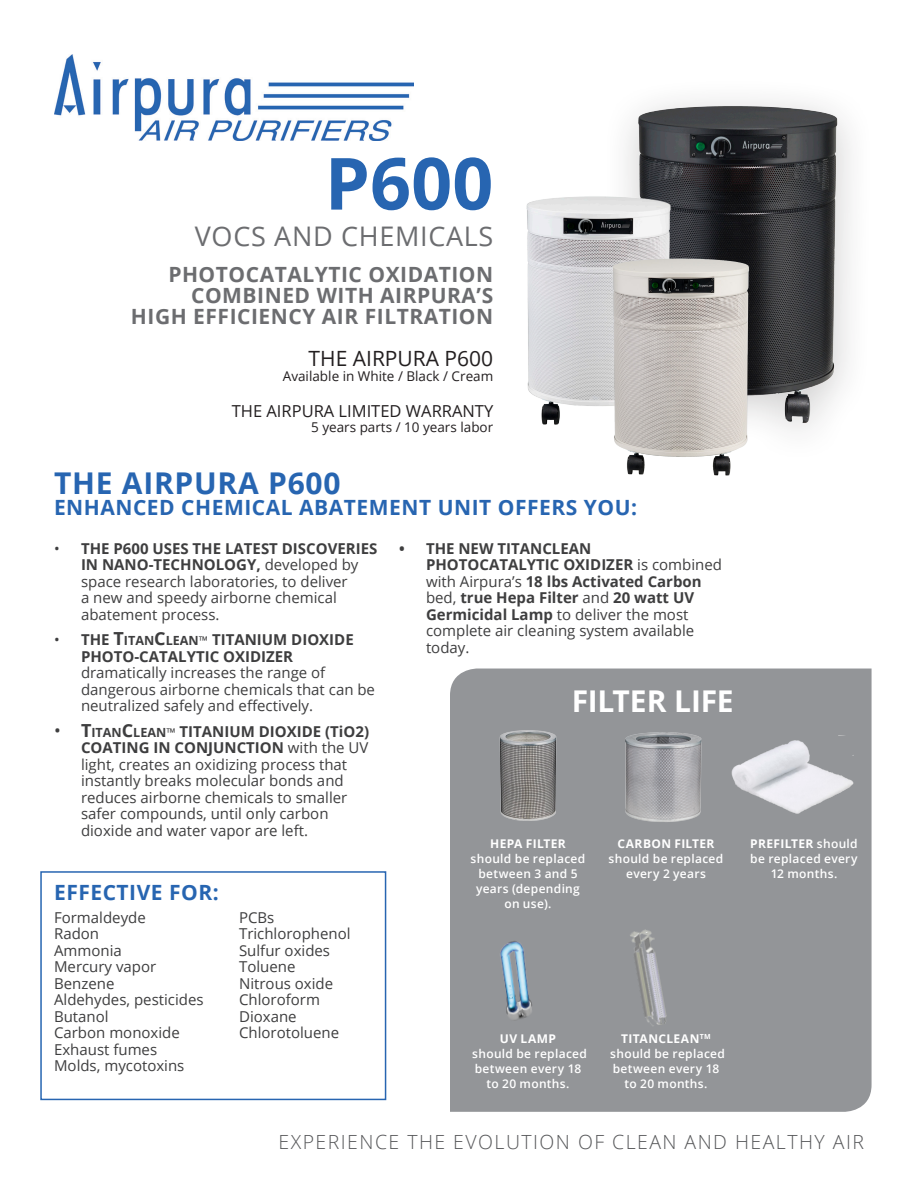
<style>
.page{position:relative;width:918px;height:1188px;background:#fff}
.page>*{position:absolute;margin:0;border:0;box-sizing:border-box;transform-origin:0 0}
.t1{font:700 72px "Open Sans";color:#2765b1}
.TITRE{font:700 30px "Open Sans";letter-spacing:.025em;color:#2765b1}
.Aligné_gauche{font:700 30px "Open Sans";letter-spacing:-.005em;color:#fff}
.t2{font:27px "Open Sans";letter-spacing:.025em;color:#6c6d70}
.t3{font:700 21px/21px "Open Sans";letter-spacing:.025em;color:#6c6d70;text-align:right}
.TITRE-2{font:700 21px "Open Sans";letter-spacing:.025em;color:#2765b1}
.t4{font:21px "Open Sans";color:#231f20}
.titre_blu{font:700 21px "Open Sans";letter-spacing:.025em;color:#2765b1}
.t5{font:300 19.5px "Open Sans";letter-spacing:.075em;color:#57585a}
.t6{font:16.5px "Open Sans";color:#231f20}
.t7{font:15px/16.5px "Open Sans";color:#3e3e3f}
.t8{font:700 15px/16.5px "Open Sans";color:#3e3e3f}
.t9{font:13.5px "Open Sans";color:#231f20}
.Aligné_gauche-2{font:600 12px/15px "Open Sans";letter-spacing:.025em;color:#fff;text-align:center}
.s1{font-weight:700}
.s2{font-weight:700;font-size:18px}
.s3{font-weight:700;font-size:12.6px}
.s4{font-size:12px}
.s5{font-size:18px}
.s6{font-weight:400}
</style>
<div class="page">
<div style="left:450px;top:669px;width:422px;height:443px;background:#939598"></div>
<img style="left:54px;top:54px;width:360px;height:86px">
<img style="left:625px;top:100px;width:226px;height:331px">
<img style="left:526px;top:189px;width:155px;height:236px">
<img style="left:591px;top:240px;width:174px;height:236px">
<img style="left:617px;top:725px;width:93px;height:101px">
<img style="left:493px;top:726px;width:70px;height:95px">
<img style="left:730px;top:736px;width:127px;height:83px">
<img style="left:489px;top:933px;width:55px;height:95px">
<img style="left:629px;top:928px;width:41px;height:99px">
<div style="left:40px;top:871px;width:346px;height:229px;border:2px solid #2765b1"></div>
<p class="t1" style="left:325px;top:133px;width:170px">P600</p>
<p class="t2" style="left:195px;top:217px;width:300px">VOCS AND CHEMICALS</p>
<p class="t3" style="left:168px;top:263px;width:326px">PHOTOCATALYTIC OXIDATION</p>
<p class="t3" style="left:131px;top:284px;width:364px">COMBINED WITH AIRPURA’S<br>HIGH EFFICIENCY AIR FILTRATION</p>
<p class="t4" style="left:309px;top:344px;width:186px">THE AIRPURA P600</p>
<p class="t9" style="left:283px;top:366px;width:212px">Available in White / Black / Cream</p>
<p class="t6" style="left:232px;top:399px;width:263px">THE AIRPURA LIMITED WARRANTY</p>
<p class="t9" style="left:311px;top:417px;width:184px">5 years parts / 10 years labor</p>
<p class="TITRE" style="left:54px;top:462px;width:288px">THE AIRPURA P600</p>
<p class="TITRE-2" style="left:54px;top:492px;width:585px">ENHANCED CHEMICAL ABATEMENT UNIT OFFERS YOU:</p>
<p class="t7" style="left:81px;top:540px;width:298px;text-indent:-27px">• <span class="s1">THE P600 USES THE LATEST DISCOVERIES IN NANO-TECHNOLOGY,</span> developed by space research laboratories, to deliver<br>a new and speedy airborne chemical abatement process.</p>
<p class="t7" style="left:81px;top:631px;width:296px;text-indent:-27px">• <span class="s1">THE</span> <span class="s2">T</span><span class="s3">ITAN</span><span class="s2">C</span><span class="s3">LEAN</span><span class="s4">™</span> <span class="s1">TITANIUM DIOXIDE PHOTO-CATALYTIC OXIDIZER </span>dramatically increases the range of dangerous airborne chemicals that can be neutralized safely and effectively.</p>
<p class="t7" style="left:81px;top:723px;width:290px;text-indent:-27px"><span class="s5">•</span> <span class="s2">T</span><span class="s3">ITAN</span><span class="s2">C</span><span class="s3">LEAN</span><span class="s4">™</span> <span class="s1">TITANIUM DIOXIDE (TiO2)<br>COATING IN CONJUNCTION</span> with the UV light, creates an oxidizing process that instantly breaks molecular bonds and reduces airborne chemicals to smaller safer compounds, until only carbon dioxide and water vapor are left.</p>
<p class="titre_blu" style="left:54px;top:878px;width:166px">EFFECTIVE FOR:</p>
<p class="t7" style="left:54px;top:909px;width:93px">Formaldeyde</p>
<p class="t7" style="left:54px;top:925px;width:47px">Radon</p>
<p class="t7" style="left:54px;top:942px;width:69px">Ammonia</p>
<p class="t7" style="left:54px;top:958px;width:104px">Mercury vapor</p>
<p class="t7" style="left:54px;top:975px;width:62px">Benzene</p>
<p class="t7" style="left:54px;top:991px;width:151px">Aldehydes, pesticides</p>
<p class="t7" style="left:54px;top:1008px;width:56px">Butanol</p>
<p class="t7" style="left:54px;top:1024px;width:127px">Carbon monoxide</p>
<p class="t7" style="left:54px;top:1041px;width:105px">Exhaust fumes</p>
<p class="t7" style="left:54px;top:1057px;width:132px">Molds, mycotoxins</p>
<p class="t7" style="left:239px;top:909px;width:37px">PCBs</p>
<p class="t7" style="left:239px;top:925px;width:113px">Trichlorophenol</p>
<p class="t7" style="left:239px;top:942px;width:93px">Sulfur oxides</p>
<p class="t7" style="left:239px;top:958px;width:58px">Toluene</p>
<p class="t7" style="left:239px;top:975px;width:96px">Nitrous oxide</p>
<p class="t7" style="left:239px;top:991px;width:82px">Chloroform</p>
<p class="t7" style="left:239px;top:1008px;width:59px">Dioxane</p>
<p class="t7" style="left:239px;top:1024px;width:102px">Chlorotoluene</p>
<p class="t8" style="left:426px;top:540px;width:298px;text-indent:-27px">• THE NEW TITANCLEAN<br>PHOTOCATALYTIC OXIDIZER <span class="s6">is combined with Airpura’s</span> 18 lbs Activated Carbon <span class="s6">bed,</span> true Hepa Filter <span class="s6">and</span> 20 watt UV<br>Germicidal Lamp <span class="s6">to deliver the most complete air cleaning system available today.</span></p>
<p class="Aligné_gauche" style="left:572px;top:680px;width:163px">FILTER LIFE</p>
<p class="Aligné_gauche-2" style="left:471px;top:836px;width:116px"><span class="s1">HEPA FILTER </span>should be replaced between 3 and 5 years (depending on use).</p>
<p class="Aligné_gauche-2" style="left:609px;top:836px;width:116px"><span class="s1">CARBON FILTER </span>should be replaced every 2 years</p>
<p class="Aligné_gauche-2" style="left:472px;top:1031px;width:116px"><span class="s1">UV LAMP<br></span>should be replaced between every 18 to 20 months.</p>
<p class="Aligné_gauche-2" style="left:610px;top:1031px;width:116px"><span class="s1">TITANCLEAN</span><sup>TM </sup>should be replaced between every 18 to 20 months.</p>
<p class="Aligné_gauche-2" style="left:750px;top:836px;width:109px"><span class="s1">PREFILTER</span> should be replaced every<br>12 months.</p>
<p class="t5" style="left:279px;top:1128px;width:587px">EXPERIENCE THE EVOLUTION OF CLEAN AND HEALTHY AIR</p>
</div>
